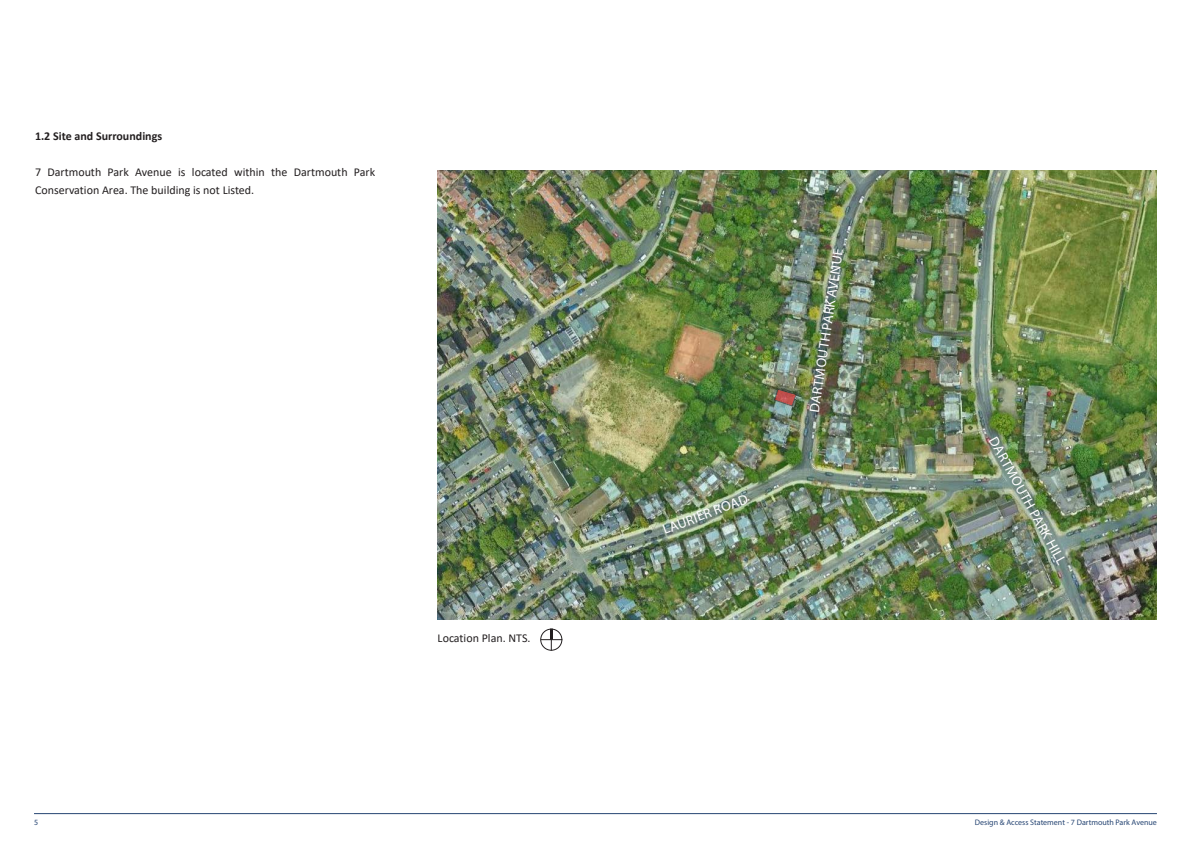
<style>
.page{position:relative;width:1191px;height:842px;background:#fff}
.page>*{position:absolute;margin:0;border:0;box-sizing:border-box;transform-origin:0 0}
._3__Paragraph_Sectio{font:14px "Myriad Pro";color:#fff}
._3__Body_Text{font:12px/18px "Calibri";color:#231f20}
._3__Body_Text-2{font:700 12px "Calibri";color:#231f20}
._3__Paragraph_Sectio-2{font:12px "Calibri";color:#231f20}
._3__Paragraph_Sectio-3{font:8px "Myriad Pro";color:#264573}
</style>
<div class="page">
<hr style="left:34px;top:813px;width:1123px;height:1px;background:#264573">
<img style="left:437px;top:170px;width:720px;height:449px">
<svg style="left:540px;top:629px;width:22px;height:22px"></svg>
<svg style="left:773px;top:388px;width:24px;height:19px"></svg>
<p class="_3__Body_Text-2" style="left:35px;top:128px;width:129px">1.2 Site and Surroundings</p>
<p class="_3__Body_Text" style="left:35px;top:163px;width:342px">7 Dartmouth Park Avenue is located within the Dartmouth Park<br>Conservation Area. The building is not Listed.</p>
<p class="_3__Paragraph_Sectio-3" style="left:34px;top:817px;width:6px">5</p>
<p class="_3__Paragraph_Sectio-2" style="left:437px;top:629px;width:94px">Location Plan. NTS.</p>
<p class="_3__Paragraph_Sectio" style="left:660px;top:522px;width:91px;rotate:-21deg">LAURIER ROAD</p>
<p class="_3__Paragraph_Sectio" style="left:806px;top:411px;width:167px;rotate:-82deg">DARTMOUTH PARK AVENUE</p>
<p class="_3__Paragraph_Sectio" style="left:1000px;top:433px;width:146px;rotate:61deg">DARTMOUTH PARK HILL</p>
<p class="_3__Paragraph_Sectio-3" style="left:975px;top:817px;width:184px">Design &amp; Access Statement - 7 Dartmouth Park Avenue</p>
</div>
